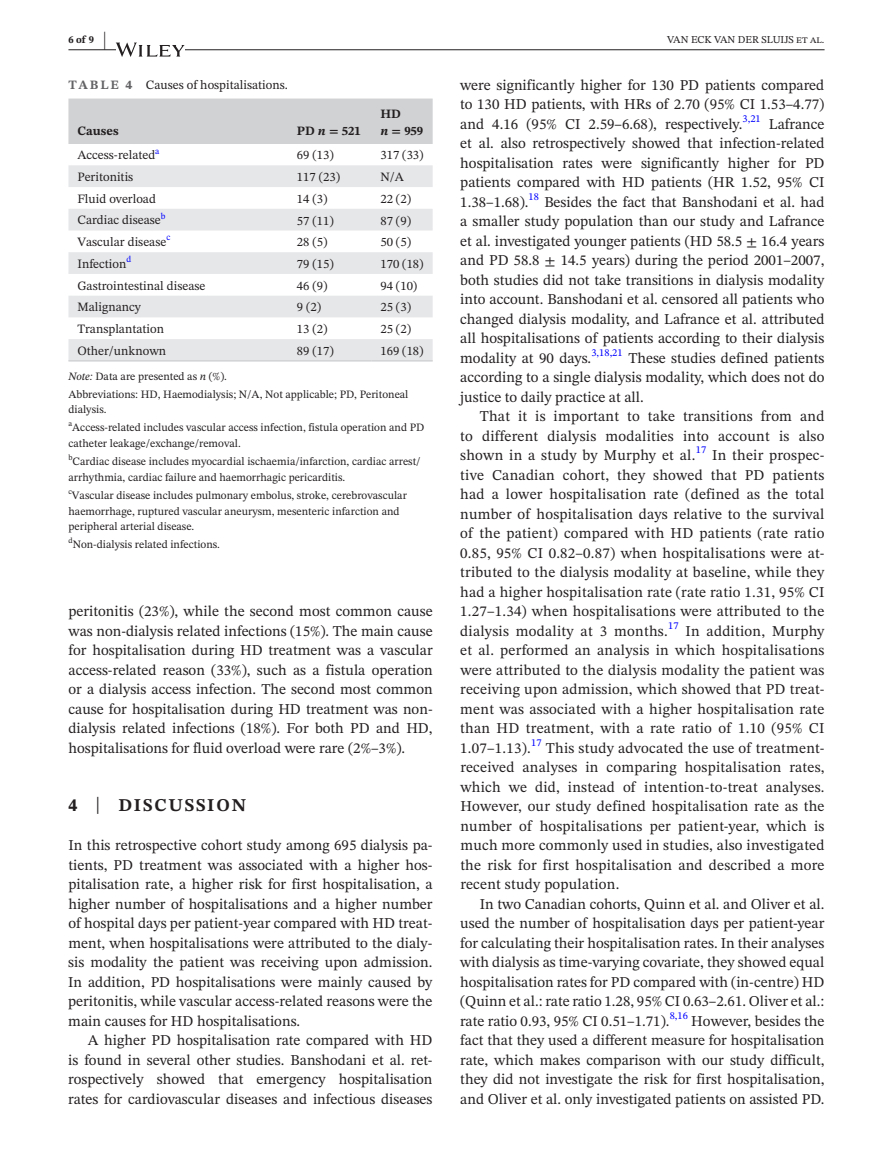
<style>
.page{position:relative;width:893px;height:1174px;background:#fff}
.page>*{position:absolute;margin:0;border:0;box-sizing:border-box;transform-origin:0 0}
.t1{font:700 18px "STIX Two Text";letter-spacing:.1em;color:#231f20}
.t2{font:15px/19.5px "STIX Two Text";color:#231f20;text-align:justify}
.t3{font:12.75px "STIX Two Text";color:#231f20}
.t4{font:700 12.75px/17.2px "STIX Two Text";color:#231f20}
.t5{font:11.25px/15.8px "STIX Two Text";color:#231f20}
.t6{font:10.5px "STIX Two Text";color:#231f20}
.t7{font:10.5px "STIX Two Text";color:#00f}
.t8{font:700 10.5px "STIX Two Text";color:#231f20}
.t9{font:8.85px "STIX Two Text";color:#00f}
.t10{font:7.8px "STIX Two Text";color:#231f20}
.s1{font-size:21px}
.s2{font-weight:700;color:#636366}
.s3{font-style:italic}
.s4{font-family:"STIX"}
.s5{font-weight:400;font-size:23.7px}
</style>
<div class="page">
<hr style="left:68px;top:49px;width:756px;height:1px;background:#231f20">
<svg style="left:116px;top:43px;width:69px;height:14px"></svg>
<div style="left:68px;top:99px;width:365px;height:45px;background:#d1d2d4"></div>
<svg style="left:68px;top:165px;width:365px;height:195px;fill:#e6e7e9"></svg>
<hr style="left:68px;top:360px;width:220px;height:1px;background:#d1d2d4">
<hr style="left:288px;top:360px;width:83px;height:1px;background:#d1d2d4">
<hr style="left:371px;top:360px;width:62px;height:1px;background:#d1d2d4">
<p class="t8" style="left:68px;top:32px;width:39px">6 of 9 <span class="s1">|</span></p>
<p class="t6" style="left:667px;top:32px;width:159px">VAN ECK VAN DER SLUIJS et al.</p>
<p class="t3" style="left:68px;top:75px;width:221px"><span class="s2">TABLE 4</span> Causes of hospitalisations.</p>
<p class="t4" style="left:77px;top:122px;width:43px">Causes</p>
<p class="t4" style="left:297px;top:122px;width:65px">PD <span class="s3">n</span> <span class="s4">=</span> 521</p>
<p class="t4" style="left:380px;top:105px;width:44px">HD<br><span class="s3">n</span> <span class="s4">=</span> 959</p>
<p class="t3" style="left:77px;top:146px;width:79px">Access-related</p>
<p class="t9" style="left:155px;top:144px;width:6px">a</p>
<p class="t3" style="left:297px;top:146px;width:38px">69 (13)</p>
<p class="t3" style="left:380px;top:146px;width:45px">317 (33)</p>
<p class="t3" style="left:77px;top:168px;width:57px">Peritonitis</p>
<p class="t3" style="left:297px;top:168px;width:45px">117 (23)</p>
<p class="t3" style="left:380px;top:168px;width:25px">N/A</p>
<p class="t3" style="left:77px;top:189px;width:80px">Fluid overload</p>
<p class="t3" style="left:297px;top:189px;width:32px">14 (3)</p>
<p class="t3" style="left:380px;top:189px;width:32px">22 (2)</p>
<p class="t3" style="left:77px;top:211px;width:90px">Cardiac disease<sup>b</sup></p>
<p class="t3" style="left:297px;top:211px;width:38px">57 (11)</p>
<p class="t3" style="left:380px;top:211px;width:32px">87 (9)</p>
<p class="t3" style="left:77px;top:233px;width:94px">Vascular disease<sup>c</sup></p>
<p class="t3" style="left:297px;top:233px;width:32px">28 (5)</p>
<p class="t3" style="left:380px;top:233px;width:32px">50 (5)</p>
<p class="t3" style="left:77px;top:254px;width:55px">Infection<sup>d</sup></p>
<p class="t3" style="left:297px;top:254px;width:38px">79 (15)</p>
<p class="t3" style="left:380px;top:254px;width:45px">170 (18)</p>
<p class="t3" style="left:77px;top:276px;width:129px">Gastrointestinal disease</p>
<p class="t3" style="left:297px;top:276px;width:32px">46 (9)</p>
<p class="t3" style="left:380px;top:276px;width:38px">94 (10)</p>
<p class="t3" style="left:77px;top:298px;width:65px">Malignancy</p>
<p class="t3" style="left:297px;top:298px;width:26px">9 (2)</p>
<p class="t3" style="left:380px;top:298px;width:32px">25 (3)</p>
<p class="t3" style="left:77px;top:320px;width:88px">Transplantation</p>
<p class="t3" style="left:297px;top:320px;width:32px">13 (2)</p>
<p class="t3" style="left:380px;top:320px;width:32px">25 (2)</p>
<p class="t3" style="left:77px;top:341px;width:90px">Other/unknown</p>
<p class="t3" style="left:297px;top:341px;width:38px">89 (17)</p>
<p class="t3" style="left:380px;top:341px;width:45px">169 (18)</p>
<p class="t5" style="left:68px;top:367px;width:341px;line-height:18px"><span class="s3">Note:</span> Data are presented as <span class="s3">n</span> (%).<br>Abbreviations: HD, Haemodialysis; N/A, Not applicable; PD, Peritoneal</p>
<p class="t5" style="left:68px;top:402px;width:40px">dialysis.</p>
<p class="t10" style="left:68px;top:418px;width:5px">a</p>
<p class="t5" style="left:68px;top:420px;width:357px;text-indent:4px">Access-related includes vascular access infection, fistula operation and PD catheter leakage/exchange/removal.</p>
<p class="t10" style="left:68px;top:452px;width:6px">b</p>
<p class="t5" style="left:68px;top:453px;width:354px;text-indent:4px">Cardiac disease includes myocardial ischaemia/infarction, cardiac arrest/ arrhythmia, cardiac failure and haemorrhagic pericarditis.</p>
<p class="t10" style="left:68px;top:485px;width:5px">c</p>
<p class="t5" style="left:68px;top:487px;width:340px;text-indent:4px">Vascular disease includes pulmonary embolus, stroke, cerebrovascular haemorrhage, ruptured vascular aneurysm, mesenteric infarction and peripheral arterial disease.</p>
<p class="t10" style="left:68px;top:535px;width:6px">d</p>
<p class="t5" style="left:73px;top:537px;width:149px">Non-dialysis related infections.</p>
<p class="t2" style="left:68px;top:601px;width:366px">peritonitis (23%), while the second most common cause was non-dialysis related infections (15%). The main cause for hospitalisation during HD treatment was a vascular access-related reason (33%), such as a fistula operation or a dialysis access infection. The second most common cause for hospitalisation during HD treatment was non&shy;dialysis related infections (18%). For both PD and HD, hospitalisations for fluid overload were rare (2%–3%).</p>
<p class="t1" style="left:68px;top:792px;width:179px">4 <span class="s5">|</span> DISCUSSION</p>
<p class="t2" style="left:68px;top:835px;width:366px">In this retrospective cohort study among 695 dialysis pa&shy;tients, PD treatment was associated with a higher hos&shy;pitalisation rate, a higher risk for first hospitalisation, a higher number of hospitalisations and a higher number of hospital days per patient-year compared with HD treat&shy;ment, when hospitalisations were attributed to the dialy&shy;sis modality the patient was receiving upon admission.<br>In addition, PD hospitalisations were mainly caused by peritonitis, while vascular access-related reasons were the main causes for HD hospitalisations.</p>
<p class="t2" style="left:68px;top:1030px;width:366px;text-indent:20px">A higher PD hospitalisation rate compared with HD is found in several other studies. Banshodani et al. ret&shy;rospectively showed that emergency hospitalisation rates for cardiovascular diseases and infectious diseases</p>
<p class="t2" style="left:460px;top:75px;width:366px">were significantly higher for 130 PD patients compared to 130 HD patients, with HRs of 2.70 (95% CI 1.53–4.77) and 4.16 (95% CI 2.59–6.68), respectively.<sup>3,21</sup></p>
<p class="t2" style="left:460px;top:114px;width:366px;text-indent:309px">Lafrance et al. also retrospectively showed that infection-related hospitalisation rates were significantly higher for PD patients compared with HD patients (HR 1.52, 95% CI 1.38–1.68).</p>
<p class="t7" style="left:529px;top:189px;width:12px">18</p>
<p class="t2" style="left:460px;top:192px;width:366px;text-indent:84px">Besides the fact that Banshodani et al. had a smaller study population than our study and Lafrance et al. investigated younger patients (HD 58.5 ± 16.4 years and PD 58.8 ± 14.5 years) during the period 2001–2007, both studies did not take transitions in dialysis modality into account. Banshodani et al. censored all patients who changed dialysis modality, and Lafrance et al. attributed all hospitalisations of patients according to their dialysis modality at 90 days.</p>
<p class="t7" style="left:591px;top:345px;width:33px">3,18,21</p>
<p class="t2" style="left:460px;top:348px;width:366px;text-indent:168px">These studies defined patients according to a single dialysis modality, which does not do justice to daily practice at all.</p>
<p class="t2" style="left:460px;top:406px;width:366px;text-indent:20px">That it is important to take transitions from and to different dialysis modalities into account is also shown in a study by Murphy et al.</p>
<p class="t7" style="left:696px;top:442px;width:12px">17</p>
<p class="t2" style="left:460px;top:445px;width:366px;text-indent:252px">In their prospec&shy;tive Canadian cohort, they showed that PD patients had a lower hospitalisation rate (defined as the total number of hospitalisation days relative to the survival of the patient) compared with HD patients (rate ratio 0.85, 95% CI 0.82–0.87) when hospitalisations were at&shy;tributed to the dialysis modality at baseline, while they had a higher hospitalisation rate (rate ratio 1.31, 95% CI 1.27–1.34) when hospitalisations were attributed to the dialysis modality at 3 months.</p>
<p class="t7" style="left:668px;top:618px;width:12px">17</p>
<p class="t2" style="left:460px;top:621px;width:366px;text-indent:225px">In addition, Murphy et al. performed an analysis in which hospitalisations were attributed to the dialysis modality the patient was receiving upon admission, which showed that PD treat&shy;ment was associated with a higher hospitalisation rate than HD treatment, with a rate ratio of 1.10 (95% CI 1.07–1.13).</p>
<p class="t7" style="left:531px;top:735px;width:12px">17</p>
<p class="t2" style="left:460px;top:738px;width:366px;text-indent:86px">This study advocated the use of treatment&shy;received analyses in comparing hospitalisation rates, which we did, instead of intention-to-treat analyses.<br>However, our study defined hospitalisation rate as the number of hospitalisations per patient-year, which is much more commonly used in studies, also investigated the risk for first hospitalisation and described a more recent study population.</p>
<p class="t2" style="left:460px;top:894px;width:366px;text-indent:20px">In two Canadian cohorts, Quinn et al. and Oliver et al. used the number of hospitalisation days per patient-year for calculating their hospitalisation rates. In their analyses with dialysis as time-varying covariate, they showed equal hospitalisation rates for PD compared with (in-centre) HD (Quinn et al.: rate ratio 1.28, 95% CI 0.63–2.61. Oliver et al.: rate ratio 0.93, 95% CI 0.51–1.71).</p>
<p class="t7" style="left:670px;top:1008px;width:20px">8,16</p>
<p class="t2" style="left:460px;top:1011px;width:366px;text-indent:231px">However, besides the fact that they used a different measure for hospitalisation rate, which makes comparison with our study difficult, they did not investigate the risk for first hospitalisation, and Oliver et al. only investigated patients on assisted PD.</p>
</div>
